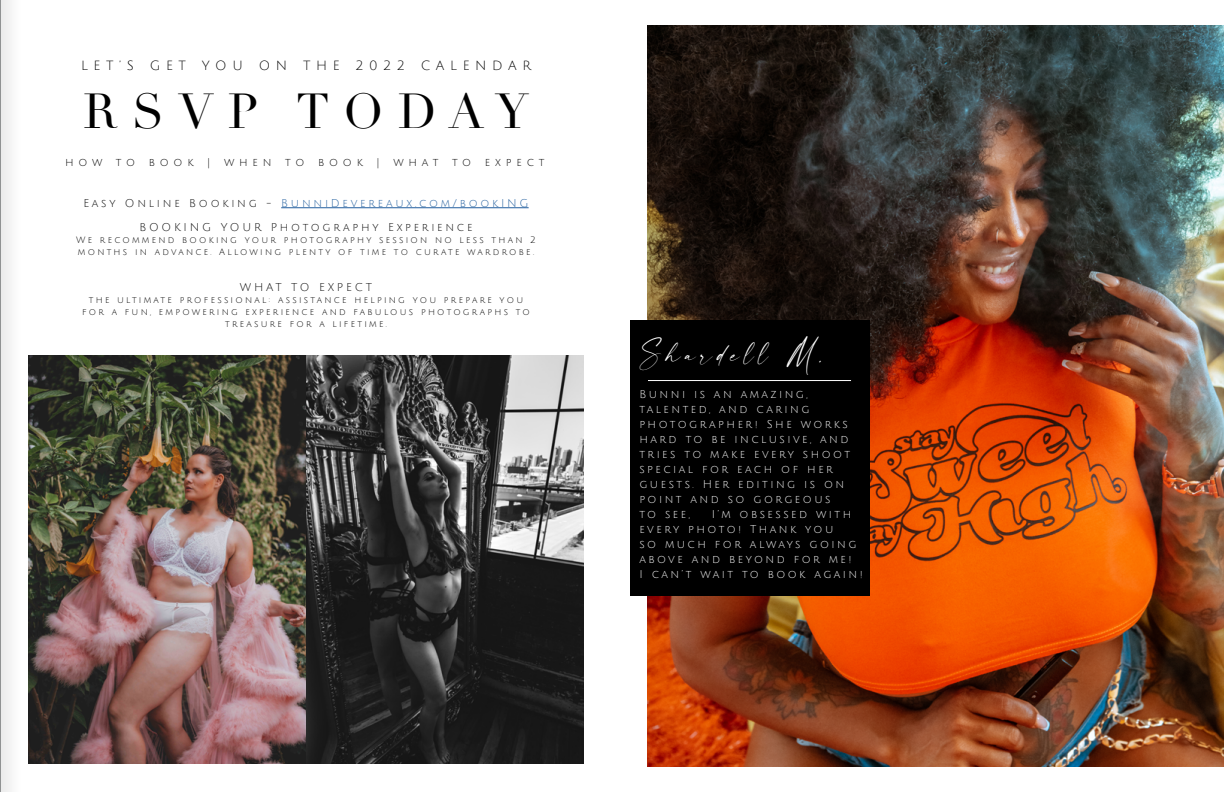
<style>
.page{position:relative;width:1224px;height:792px;background:#fff}
.page>*{position:absolute;margin:0;border:0;box-sizing:border-box;transform-origin:0 0}
.t1{font:48px "Didot";letter-spacing:.3em;color:#000}
.t2{font:22px "modernline Personal Use";letter-spacing:.225em;color:#fff}
.t3{font:13px "Julius Sans One";letter-spacing:.43em;color:#000}
.t4{font:11px/15px "Julius Sans One";letter-spacing:.225em;color:#fff}
.t5{font:11px/24px "Julius Sans One";letter-spacing:.25em;color:#000;text-align:center}
.t6{font:11px "Julius Sans One";letter-spacing:.44em;color:#000}
.t7{font:9px/12px "Julius Sans One";letter-spacing:.25em;color:#000}
.s1{color:#215e9e}
</style>
<div class="page">
<img style="left:29px;top:356px;width:554px;height:407px">
<img style="left:648px;top:26px;width:576px;height:740px">
<div style="left:630px;top:320px;width:240px;height:276px;background:#000"></div>
<hr style="left:648px;top:380px;width:203px;height:1px;background:#fff">
<hr style="left:281px;top:207px;width:248px;height:1px;background:#215e9e">
<div style="left:0;top:0;width:23px;height:792px;background:#f5f5f5"></div>
<hr style="left:0;top:0;width:1px;height:792px;background:#737577">
<p class="t3" style="left:81px;top:59px;width:451px">LET’S GET YOU ON THE 2022 CALENDAR</p>
<h1 class="t1" style="left:83px;top:83px;width:447px">RSVP TODAY</h1>
<p class="t6" style="left:65px;top:157px;width:481px">how to book | when to book | what to expect</p>
<p class="t5" style="left:83px;top:191px;width:447px">Easy Online Booking - <span class="s1">BunniDevereaux.com/bookING<br></span>BOOKING YOUR Photography Experience</p>
<p class="t7" style="left:76px;top:234px;width:461px">We recommend booking your photography session no less than 2 months in advance. Allowing plenty of time to curate wardrobe.</p>
<p class="t5" style="left:240px;top:275px;width:134px">WHAT TO EXPECT</p>
<p class="t7" style="left:82px;top:294px;width:449px;text-align:center">the ultimate professional: assistance helping you prepare you for a fun, empowering experience and fabulous photographs to treasure for a lifetime.</p>
<h2 class="t2" style="left:639px;top:343px;width:187px">Shardell M.</h2>
<p class="t4" style="left:639px;top:387px;width:212px">Bunni is an amazing, talented, and caring photographer! She works hard to be inclusive, and tries to make every shoot special for each of her guests. Her editing is on point and so gorgeous to see,</p>
<p class="t4" style="left:639px;top:507px;width:225px;text-indent:73px">I’m obsessed with every photo! Thank you<br>so much for always going above and beyond for me!<br>I can’t wait to book again!</p>
</div>
